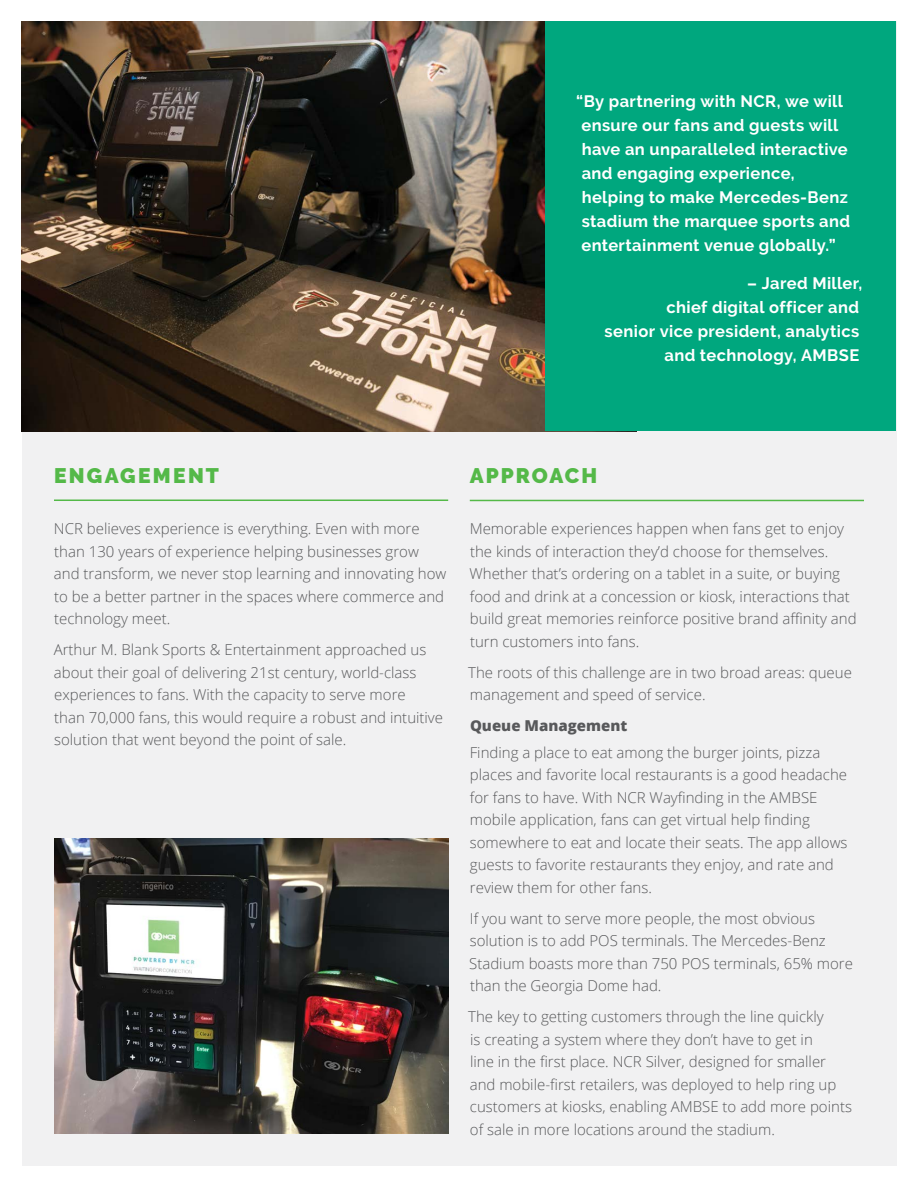
<style>
.page{position:relative;width:918px;height:1188px;background:#fff}
.page>*{position:absolute;margin:0;border:0;box-sizing:border-box;transform-origin:0 0}
.t1{font:900 21px "Raleway";letter-spacing:.095em;color:#54b948}
.t2{font:700 16.5px/24px "Raleway";letter-spacing:.02em;color:#fff}
.t3{font:300 15px/22.5px "Open Sans";color:#58595b}
.t4{font:800 15px "Open Sans";color:#58595b}
</style>
<div class="page">
<div style="left:22px;top:22px;width:874px;height:1144px;background:#f1f1f2"></div>
<img style="left:22px;top:22px;width:523px;height:409px">
<div style="left:545px;top:22px;width:351px;height:409px;background:#00a77e"></div>
<hr style="left:54px;top:500px;width:394px;height:1px;background:#54b948">
<hr style="left:470px;top:500px;width:394px;height:1px;background:#54b948">
<img style="left:54px;top:838px;width:394px;height:296px">
<p class="t2" style="left:581px;top:90px;width:270px;text-indent:-5px">“By partnering with NCR, we will ensure our fans and guests will have an unparalleled interactive and engaging experience, helping to make Mercedes-Benz stadium the marquee sports and entertainment venue globally.”</p>
<p class="t2" style="left:605px;top:271px;width:259px;text-align:right">– Jared Miller,<br>chief digital officer and<br>senior vice president, analytics and technology, AMBSE</p>
<h1 class="t1" style="left:54px;top:464px;width:166px">ENGAGEMENT</h1>
<h1 class="t1" style="left:470px;top:464px;width:129px">APPROACH</h1>
<p class="t3" style="left:54px;top:517px;width:394px">NCR believes experience is everything. Even with more than 130 years of experience helping businesses grow and transform, we never stop learning and innovating how to be a better partner in the spaces where commerce and technology meet.</p>
<p class="t3" style="left:54px;top:638px;width:391px">Arthur M. Blank Sports &amp; Entertainment approached us about their goal of delivering 21st century, world-class experiences to fans. With the capacity to serve more<br>than 70,000 fans, this would require a robust and intuitive solution that went beyond the point of sale.</p>
<p class="t3" style="left:470px;top:517px;width:389px">Memorable experiences happen when fans get to enjoy the kinds of interaction they’d choose for themselves.<br>Whether that’s ordering on a tablet in a suite, or buying food and drink at a concession or kiosk, interactions that build great memories reinforce positive brand affinity and turn customers into fans.</p>
<p class="t3" style="left:468px;top:661px;width:385px">The roots of this challenge are in two broad areas: queue management and speed of service.</p>
<p class="t4" style="left:470px;top:714px;width:159px">Queue Management</p>
<p class="t3" style="left:470px;top:741px;width:379px">Finding a place to eat among the burger joints, pizza places and favorite local restaurants is a good headache for fans to have. With NCR Wayfinding in the AMBSE mobile application, fans can get virtual help finding somewhere to eat and locate their seats. The app allows guests to favorite restaurants they enjoy, and rate and review them for other fans.</p>
<p class="t3" style="left:469px;top:907px;width:385px">If you want to serve more people, the most obvious solution is to add POS terminals. The Mercedes-Benz Stadium boasts more than 750 POS terminals, 65% more than the Georgia Dome had.</p>
<p class="t3" style="left:468px;top:1005px;width:385px">The key to getting customers through the line quickly<br>is creating a system where they don’t have to get in<br>line in the first place. NCR Silver, designed for smaller and mobile-first retailers, was deployed to help ring up customers at kiosks, enabling AMBSE to add more points of sale in more locations around the stadium.</p>
</div>
